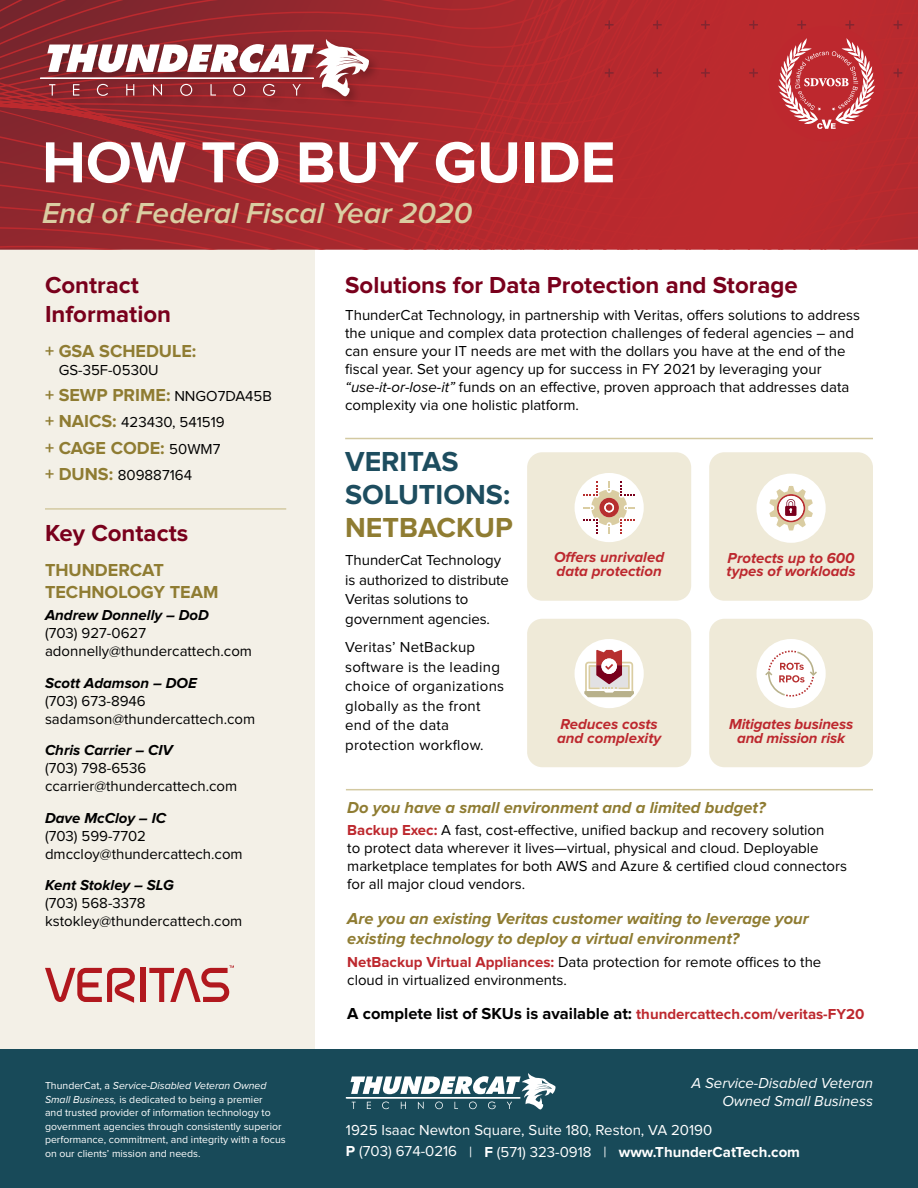
<style>
.page{position:relative;width:918px;height:1188px;background:#fff}
.page>*{position:absolute;margin:0;border:0;box-sizing:border-box;transform-origin:0 0}
.t1{font:700 60px "Proxima Nova";color:#fff}
.t2{font:italic 600 30px "Proxima Nova";color:#dacda2}
.t3{font:700 28.5px/33px "Proxima Nova";color:#1d4d5f}
.t4{font:700 28.5px "Proxima Nova";color:#8f7c32}
.t5{font:700 24px/28.8px "Proxima Nova";color:#79001c}
.t6{font:700 18px/21.6px "Proxima Nova";color:#8f7c32}
.t7{font:italic 700 16.5px/19.8px "Proxima Nova";color:#8f7c32}
.t8{font:700 16.5px "Proxima Nova";color:#000}
.t9{font:15px/18px "Proxima Nova";color:#000}
.t10{font:italic 700 15px/13.5px "Proxima Nova";color:#bd282e}
.t11{font:15px/19.5px "Proxima Nova";letter-spacing:.02em;color:#000}
.t12{font:15px/21px "Proxima Nova";color:#fff}
.t13{font:italic 700 15px "Proxima Nova";color:#000}
.t14{font:italic 15px/18px "Proxima Nova";color:#fff;text-align:right}
.t15{font:10.5px/13.5px "Proxima Nova";color:#fff}
.s1{font-weight:400;font-size:15px;color:#000}
.s2{font-weight:700;font-size:18px;color:#8f7c32}
.s3{font-style:italic}
.s4{font-weight:700;color:#bd282e}
.s5{font-size:15px;color:#bd282e}
.s6{font-weight:700}
</style>
<div class="page">
<div style="left:0;top:0;width:315px;height:1188px;background:#f3f0e7"></div>
<svg style="left:0;top:0;width:918px;height:250px;background:#aa282e"></svg>
<svg style="left:894px;top:20px;width:8px;height:9px"></svg>
<svg style="left:845px;top:20px;width:9px;height:9px"></svg>
<svg style="left:797px;top:20px;width:9px;height:9px"></svg>
<svg style="left:749px;top:20px;width:9px;height:9px"></svg>
<svg style="left:701px;top:20px;width:9px;height:9px"></svg>
<svg style="left:653px;top:20px;width:9px;height:9px"></svg>
<svg style="left:605px;top:20px;width:9px;height:9px"></svg>
<svg style="left:894px;top:69px;width:8px;height:8px"></svg>
<svg style="left:749px;top:69px;width:9px;height:8px"></svg>
<svg style="left:701px;top:69px;width:9px;height:8px"></svg>
<svg style="left:653px;top:69px;width:9px;height:8px"></svg>
<svg style="left:605px;top:69px;width:9px;height:8px"></svg>
<hr style="left:345px;top:438px;width:528px;height:1px;background:#d3c9a1">
<div style="left:37px;top:36px;width:344px;height:72px;background:#000;opacity:.25"></div>
<svg style="left:47px;top:39px;width:323px;height:58px;background:#b57579"></svg>
<div style="left:40px;top:78px;width:274px;height:1px;border:1px solid #fff"></div>
<div style="left:769px;top:26px;width:115px;height:115px;background:#bd282e;border-radius:50%"></div>
<svg style="left:778px;top:38px;width:97px;height:91px"></svg>
<hr style="left:346px;top:789px;width:527px;height:1px;background:#d3c9a1">
<div style="left:0;top:1049px;width:918px;height:139px;background:#184a59"></div>
<div style="left:527px;top:452px;width:164px;height:149px;background:#efead8;border-radius:15px"></div>
<div style="left:527px;top:619px;width:164px;height:148px;background:#efead8;border-radius:15px"></div>
<div style="left:709px;top:619px;width:164px;height:148px;background:#efead8;border-radius:15px"></div>
<div style="left:709px;top:452px;width:164px;height:149px;background:#efead8;border-radius:15px"></div>
<div style="left:757px;top:474px;width:69px;height:69px;background:#fff;border-radius:50%"></div>
<svg style="left:769px;top:486px;width:44px;height:45px"></svg>
<div style="left:575px;top:639px;width:69px;height:69px;background:#fff;border-radius:50%"></div>
<svg style="left:584px;top:650px;width:50px;height:47px"></svg>
<div style="left:575px;top:473px;width:69px;height:69px;background:#fff;border-radius:50%"></div>
<svg style="left:583px;top:482px;width:52px;height:52px"></svg>
<div style="left:606px;top:504px;width:6px;height:7px;background:#b72f2f;border-radius:50%"></div>
<div style="left:757px;top:639px;width:69px;height:69px;background:#fff;border-radius:50%"></div>
<svg style="left:765px;top:651px;width:52px;height:46px"></svg>
<hr style="left:45px;top:508px;width:241px;height:2px;background:#d3c9a1">
<svg style="left:351px;top:1073px;width:205px;height:37px"></svg>
<hr style="left:346px;top:1098px;width:174px;height:1px;background:#fff">
<div style="left:346px;top:1097px;width:174px;height:1px;border:1px solid #fff"></div>
<div style="left:140px;top:968px;width:5px;height:34px;background:#b1181e"></div>
<svg style="left:45px;top:968px;width:90px;height:35px"></svg>
<svg style="left:149px;top:965px;width:85px;height:37px"></svg>
<h1 class="t1" style="left:42px;top:128px;width:575px">HOW TO BUY GUIDE</h1>
<h2 class="t2" style="left:42px;top:199px;width:432px">End of Federal Fiscal Year 2020</h2>
<h3 class="t5" style="left:45px;top:272px;width:128px">Contract<br>Information</h3>
<p class="t6" style="left:45px;top:341px;width:153px">+ GSA SCHEDULE:</p>
<p class="t9" style="left:59px;top:362px;width:102px">GS-35F-0530U</p>
<p class="t6" style="left:45px;top:385px;width:228px">+ SEWP PRIME: <span class="s1">NNGO7DA45B</span></p>
<p class="t9" style="left:45px;top:414px;width:181px"><span class="s2">+ NAICS:</span> 423430, 541519</p>
<p class="t6" style="left:45px;top:437px;width:177px">+ CAGE CODE: <span class="s1">50WM7</span></p>
<p class="t9" style="left:45px;top:466px;width:149px"><span class="s2">+ DUNS:</span> 809887164</p>
<h3 class="t5" style="left:45px;top:519px;width:145px">Key Contacts</h3>
<p class="t6" style="left:45px;top:560px;width:175px">THUNDERCAT<br>TECHNOLOGY TEAM</p>
<p class="t13" style="left:45px;top:607px;width:165px">Andrew Donnelly – DoD</p>
<p class="t9" style="left:45px;top:625px;width:209px">(703) 927-0627 adonnelly@thundercattech.com</p>
<p class="t13" style="left:45px;top:674px;width:153px">Scott Adamson – DOE</p>
<p class="t9" style="left:45px;top:693px;width:212px">(703) 673-8946 sadamson@thundercattech.com</p>
<p class="t13" style="left:45px;top:742px;width:129px">Chris Carrier – CIV</p>
<p class="t9" style="left:45px;top:760px;width:194px">(703) 798-6536 ccarrier@thundercattech.com</p>
<p class="t13" style="left:45px;top:809px;width:123px">Dave McCloy – IC</p>
<p class="t9" style="left:45px;top:828px;width:199px">(703) 599-7702 dmccloy@thundercattech.com</p>
<p class="t13" style="left:45px;top:877px;width:131px">Kent Stokley – SLG</p>
<p class="t9" style="left:45px;top:895px;width:199px">(703) 568-3378 kstokley@thundercattech.com</p>
<p class="t15" style="left:45px;top:1079px;width:242px">ThunderCat, a <span class="s3">Service-Disabled Veteran Owned Small Business,</span> is dedicated to being a premier<br>and trusted provider of information technology to government agencies through consistently superior performance, commitment, and integrity with a focus on our clients’ mission and needs.</p>
<h3 class="t5" style="left:345px;top:272px;width:454px">Solutions for Data Protection and Storage</h3>
<p class="t9" style="left:345px;top:307px;width:516px">ThunderCat Technology, in partnership with Veritas, offers solutions to address the unique and complex data protection challenges of federal agencies – and can ensure your IT needs are met with the dollars you have at the end of the fiscal year. Set your agency up for success in FY 2021 by leveraging your <span class="s3">“use-it-or-lose-it”</span> funds on an effective, proven approach that addresses data complexity via one holistic platform.</p>
<h3 class="t3" style="left:345px;top:446px;width:166px">VERITAS<br>SOLUTIONS:</h3>
<h3 class="t4" style="left:345px;top:511px;width:169px">NETBACKUP</h3>
<p class="t9" style="left:345px;top:551px;width:165px;line-height:19.5px">ThunderCat Technology is authorized to distribute<br>Veritas solutions to government agencies.</p>
<p class="t11" style="left:345px;top:638px;width:161px">Veritas’ NetBackup software is the leading choice of organizations globally as the front end of the data protection workflow.</p>
<p class="t10" style="left:554px;top:551px;width:111px">Offers unrivaled data protection</p>
<p class="t10" style="left:727px;top:551px;width:130px">Protects up to 600 types of workloads</p>
<p class="t10" style="left:729px;top:718px;width:126px;text-align:center">Mitigates business and mission risk</p>
<p class="t10" style="left:557px;top:718px;width:105px">Reduces costs and complexity</p>
<p class="t7" style="left:347px;top:798px;width:420px">Do you have a small environment and a limited budget?</p>
<p class="t9" style="left:347px;top:822px;width:501px"><span class="s4">Backup Exec:</span> A fast, cost-effective, unified backup and recovery solution<br>to protect data wherever it lives—virtual, physical and cloud. Deployable marketplace templates for both AWS and Azure &amp; certified cloud connectors for all major cloud vendors.</p>
<p class="t7" style="left:347px;top:909px;width:463px">Are you an existing Veritas customer waiting to leverage your existing technology to deploy a virtual environment?</p>
<p class="t9" style="left:347px;top:953px;width:476px"><span class="s4">NetBackup Virtual Appliances:</span> Data protection for remote offices to the cloud in virtualized environments.</p>
<p class="t8" style="left:347px;top:1004px;width:519px">A complete list of SKUs is available at: <span class="s5">thundercattech.com/veritas-FY20</span></p>
<p class="t14" style="left:691px;top:1075px;width:183px">A Service-Disabled Veteran<br>Owned Small Business</p>
<p class="t12" style="left:346px;top:1121px;width:456px">1925 Isaac Newton Square, Suite 180, Reston, VA 20190<br><span class="s6">P</span> (703) 674-0216 | <span class="s6">F</span> (571) 323-0918 | <span class="s6">www.ThunderCatTech.com</span></p>
</div>
